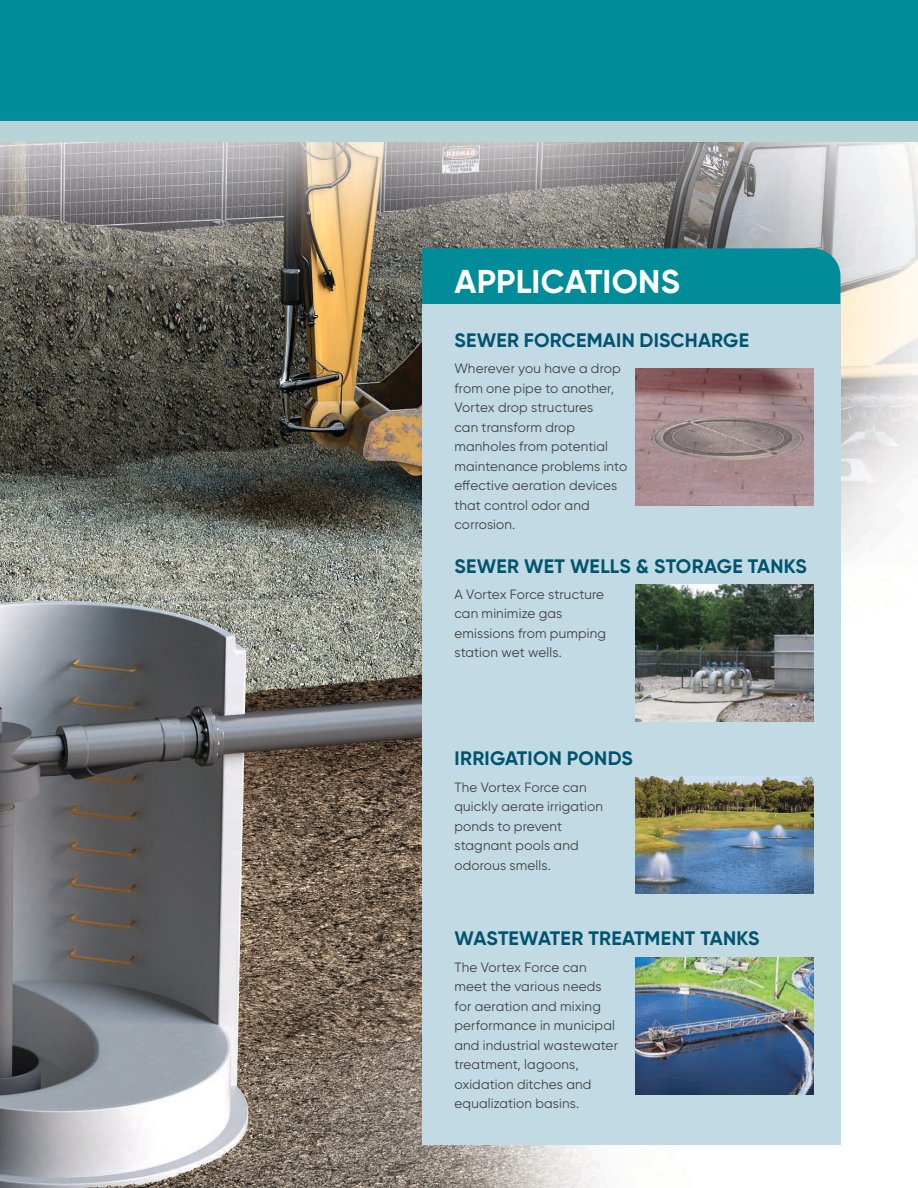
<style>
.page{position:relative;width:918px;height:1188px;background:#fff}
.page>*{position:absolute;margin:0;border:0;box-sizing:border-box;transform-origin:0 0}
.t1{font:700 33px "Gilroy";color:#fff}
.t2{font:700 19.5px "Gilroy";letter-spacing:.01em;color:#00546e}
.t3{font:13.5px/19.5px "Gilroy";letter-spacing:.01em;color:#414142}
</style>
<div class="page">
<img style="left:0;top:142px;width:918px;height:1046px">
<div style="left:0;top:0;width:918px;height:122px;background:#008c99"></div>
<div style="left:0;top:122px;width:918px;height:20px;background:#b7d4d9"></div>
<div style="left:422px;top:304px;width:418px;height:841px;background:#c2dae4"></div>
<div style="left:422px;top:248px;width:418px;height:56px;background:#008c99"></div>
<img style="left:636px;top:369px;width:178px;height:137px">
<img style="left:636px;top:584px;width:178px;height:138px">
<img style="left:636px;top:957px;width:178px;height:138px">
<img style="left:636px;top:777px;width:178px;height:117px">
<h1 class="t1" style="left:455px;top:261px;width:227px">APPLICATIONS</h1>
<h2 class="t2" style="left:454px;top:328px;width:296px">SEWER FORCEMAIN DISCHARGE</h2>
<p class="t3" style="left:454px;top:359px;width:174px">Wherever you have a drop from one pipe to another,<br>Vortex drop structures<br>can transform drop manholes from potential maintenance problems into effective aeration devices that control odor and corrosion.</p>
<h2 class="t2" style="left:454px;top:554px;width:354px">SEWER WET WELLS &amp; STORAGE TANKS</h2>
<p class="t3" style="left:454px;top:584px;width:153px">A Vortex Force structure can minimize gas emissions from pumping station wet wells.</p>
<h2 class="t2" style="left:454px;top:746px;width:180px">IRRIGATION PONDS</h2>
<p class="t3" style="left:454px;top:777px;width:150px">The Vortex Force can quickly aerate irrigation ponds to prevent stagnant pools and odorous smells.</p>
<h2 class="t2" style="left:454px;top:926px;width:307px">WASTEWATER TREATMENT TANKS</h2>
<p class="t3" style="left:454px;top:957px;width:165px">The Vortex Force can meet the various needs for aeration and mixing performance in municipal and industrial wastewater treatment, lagoons, oxidation ditches and equalization basins.</p>
<p class="t3" style="left:458px;top:1140px;width:5px">.</p>
</div>
